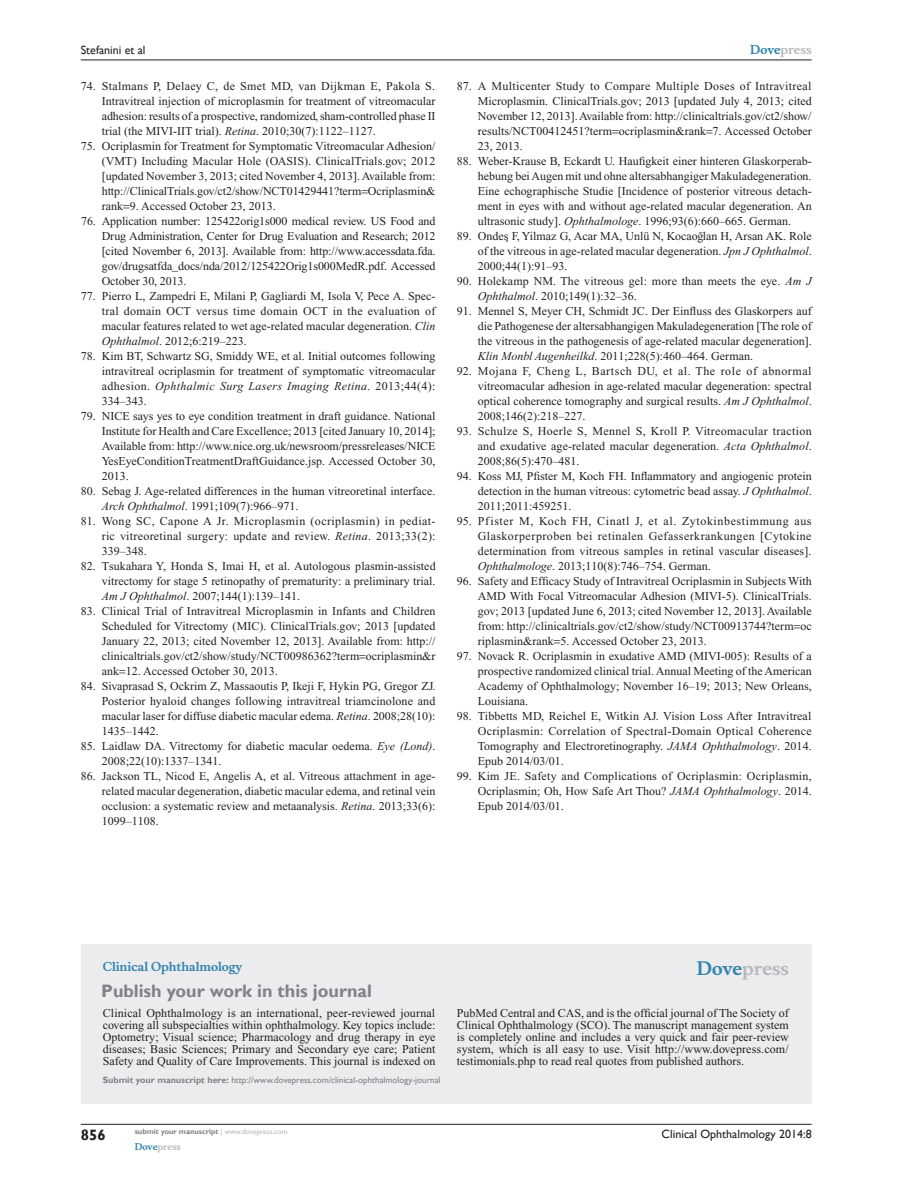
<style>
.page{position:relative;width:918px;height:1188px;background:#fff}
.page>*{position:absolute;margin:0;border:0;box-sizing:border-box;transform-origin:0 0}
.PromBx-H1{font:700 18px "Gill Sans";color:#808285}
.PromBx-Brand{font:700 18px "Musee";color:#b8b9bc}
.t1{font:700 15px "Gill Sans";color:#231f20}
.RefNL2{font:12px/15px "Times New Roman";color:#231f20;text-align:justify}
.PromBx-Tx{font:12px/12px "Times New Roman";color:#231f20;text-align:justify}
.t2{font:12px "Gill Sans";color:#231f20}
.PromBx-JrnlName{font:700 12px "Musee";color:#3485ae}
.t3{font:700 12px "Musee";color:#b8b9bc}
.PromBx-SubmitMssWebA{font:9px "Gill Sans";color:#808285}
.t4{font:700 9px "Musee";color:#b8b9bc}
.t5{font:700 7.5px "Gill Sans";color:#808285}
.s1{font-style:italic}
.s2{color:#3485ae}
.s3{font-weight:700}
.s4{font-weight:400;color:#b8b9bc}
</style>
<div class="page">
<div style="left:81px;top:944px;width:731px;height:159px;background:#ececee"></div>
<hr style="left:81px;top:1124px;width:731px;height:1px;background:#231f20">
<hr style="left:81px;top:60px;width:731px;height:1px;background:#231f20">
<p class="t2" style="left:81px;top:43px;width:66px">Stefanini et al</p>
<p class="RefNL2" style="left:102px;top:79px;width:335px;text-indent:-21px">74. Stalmans P, Delaey C, de Smet MD, van Dijkman E, Pakola S.<br>Intravitreal injection of microplasmin for treatment of vitreomacular adhesion: results of a prospective, randomized, sham-controlled phase II trial (the MIVI-IIT trial). <span class="s1">Retina</span>. 2010;30(7):1122–1127.</p>
<p class="RefNL2" style="left:102px;top:139px;width:335px;text-indent:-21px">75. Ocriplasmin for Treatment for Symptomatic Vitreomacular Adhesion/ (VMT) Including Macular Hole (OASIS). ClinicalTrials.gov; 2012 [updated November 3, 2013; cited November 4, 2013]. Available from: http://ClinicalTrials.gov/ct2/show/NCT01429441?term Ocriplasmin&amp; rank 9. Accessed October 23, 2013.</p>
<p class="RefNL2" style="left:102px;top:214px;width:335px;text-indent:-21px">76. Application number: 125422orig1s000 medical review. US Food and Drug Administration, Center for Drug Evaluation and Research; 2012 [cited November 6, 2013]. Available from: http://www.accessdata.fda. gov/drugsatfda_docs/nda/2012/125422Orig1s000MedR.pdf. Accessed October 30, 2013.</p>
<p class="RefNL2" style="left:102px;top:289px;width:335px;text-indent:-21px">77. Pierro L, Zampedri E, Milani P, Gagliardi M, Isola V, Pece A. Spec&shy;tral domain OCT versus time domain OCT in the evaluation of macular features related to wet age-related macular degeneration. <span class="s1">Clin Ophthalmol</span>. 2012;6:219–223.</p>
<p class="RefNL2" style="left:102px;top:349px;width:335px;text-indent:-21px">78. Kim BT, Schwartz SG, Smiddy WE, et al. Initial outcomes following intravitreal ocriplasmin for treatment of symptomatic vitreomacular adhesion. <span class="s1">Ophthalmic Surg Lasers Imaging Retina</span>. 2013;44(4):<br>334–343.</p>
<p class="RefNL2" style="left:102px;top:409px;width:335px;text-indent:-21px">79. NICE says yes to eye condition treatment in draft guidance. National Institute for Health and Care Excellence; 2013 [cited January 10, 2014]; Available from: http://www.nice.org.uk/newsroom/pressreleases/NICE YesEyeConditionTreatmentDraftGuidance.jsp. Accessed October 30, 2013.</p>
<p class="RefNL2" style="left:102px;top:484px;width:335px;text-indent:-21px">80. Sebag J. Age-related differences in the human vitreoretinal interface.<br><span class="s1">Arch Ophthalmol</span>. 1991;109(7):966–971.</p>
<p class="RefNL2" style="left:102px;top:514px;width:335px;text-indent:-21px">81. Wong SC, Capone A Jr. Microplasmin (ocriplasmin) in pediat&shy;ric vitreoretinal surgery: update and review. <span class="s1">Retina</span>. 2013;33(2):<br>339–348.</p>
<p class="RefNL2" style="left:102px;top:559px;width:335px;text-indent:-21px">82. Tsukahara Y, Honda S, Imai H, et al. Autologous plasmin-assisted vitrectomy for stage 5 retinopathy of prematurity: a preliminary trial.<br><span class="s1">Am J Ophthalmol</span>. 2007;144(1):139–141.</p>
<p class="RefNL2" style="left:102px;top:604px;width:335px;text-indent:-21px">83. Clinical Trial of Intravitreal Microplasmin in Infants and Children Scheduled for Vitrectomy (MIC). ClinicalTrials.gov; 2013 [updated January 22, 2013; cited November 12, 2013]. Available from: http:// clinicaltrials.gov/ct2/show/study/NCT00986362?term ocriplasmin&amp;r ank 12. Accessed October 30, 2013.</p>
<p class="RefNL2" style="left:102px;top:679px;width:335px;text-indent:-21px">84. Sivaprasad S, Ockrim Z, Massaoutis P, Ikeji F, Hykin PG, Gregor ZJ.<br>Posterior hyaloid changes following intravitreal triamcinolone and macular laser for diffuse diabetic macular edema. <span class="s1">Retina</span>. 2008;28(10):<br>1435–1442.</p>
<p class="RefNL2" style="left:102px;top:739px;width:335px;text-indent:-21px">85. Laidlaw DA. Vitrectomy for diabetic macular oedema. <span class="s1">Eye (Lond)</span>.<br>2008;22(10):1337–1341.</p>
<p class="RefNL2" style="left:102px;top:769px;width:335px;text-indent:-21px">86. Jackson TL, Nicod E, Angelis A, et al. Vitreous attachment in age&shy;related macular degeneration, diabetic macular edema, and retinal vein occlusion: a systematic review and metaanalysis. <span class="s1">Retina</span>. 2013;33(6):<br>1099–1108.</p>
<p class="t3" style="left:750px;top:43px;width:63px"><span class="s2">Dove</span>press</p>
<p class="RefNL2" style="left:478px;top:79px;width:335px;text-indent:-21px">87. A Multicenter Study to Compare Multiple Doses of Intravitreal Microplasmin. ClinicalTrials.gov; 2013 [updated July 4, 2013; cited November 12, 2013]. Available from: http://clinicaltrials.gov/ct2/show/ results/NCT00412451?term ocriplasmin&amp;rank 7. Accessed October 23, 2013.</p>
<p class="RefNL2" style="left:478px;top:154px;width:335px;text-indent:-21px">88. Weber-Krause B, Eckardt U. Haufigkeit einer hinteren Glaskorperab&shy;hebung bei Augen mit und ohne altersabhangiger Makuladegeneration.<br>Eine echographische Studie [Incidence of posterior vitreous detach&shy;ment in eyes with and without age-related macular degeneration. An ultrasonic study]. <span class="s1">Ophthalmologe</span>. 1996;93(6):660–665. German.</p>
<p class="RefNL2" style="left:478px;top:229px;width:335px;text-indent:-21px">89. Ondes¸ F, Yilmaz G, Acar MA, Unlü N, Kocaog˘lan H, Arsan AK. Role of the vitreous in age-related macular degeneration. <span class="s1">Jpn J Ophthalmol</span>.<br>2000;44(1):91–93.</p>
<p class="RefNL2" style="left:478px;top:274px;width:335px;text-indent:-21px">90. Holekamp NM. The vitreous gel: more than meets the eye. <span class="s1">Am J<br>Ophthalmol</span>. 2010;149(1):32–36.</p>
<p class="RefNL2" style="left:478px;top:304px;width:335px;text-indent:-21px">91. Mennel S, Meyer CH, Schmidt JC. Der Einfluss des Glaskorpers auf die Pathogenese der altersabhangigen Makuladegeneration [The role of the vitreous in the pathogenesis of age-related macular degeneration].<br><span class="s1">Klin Monbl Augenheilkd</span>. 2011;228(5):460–464. German.</p>
<p class="RefNL2" style="left:478px;top:364px;width:335px;text-indent:-21px">92. Mojana F, Cheng L, Bartsch DU, et al. The role of abnormal vitreomacular adhesion in age-related macular degeneration: spectral optical coherence tomography and surgical results. <span class="s1">Am J Ophthalmol</span>.<br>2008;146(2):218–227.</p>
<p class="RefNL2" style="left:478px;top:424px;width:335px;text-indent:-21px">93. Schulze S, Hoerle S, Mennel S, Kroll P. Vitreomacular traction and exudative age-related macular degeneration. <span class="s1">Acta Ophthalmol</span>.<br>2008;86(5):470–481.</p>
<p class="RefNL2" style="left:478px;top:469px;width:335px;text-indent:-21px">94. Koss MJ, Pfister M, Koch FH. Inflammatory and angiogenic protein detection in the human vitreous: cytometric bead assay. <span class="s1">J Ophthalmol</span>.<br>2011;2011:459251.</p>
<p class="RefNL2" style="left:478px;top:514px;width:335px;text-indent:-21px">95. Pfister M, Koch FH, Cinatl J, et al. Zytokinbestimmung aus Glaskorperproben bei retinalen Gefasserkrankungen [Cytokine determination from vitreous samples in retinal vascular diseases].<br><span class="s1">Ophthalmologe</span>. 2013;110(8):746–754. German.</p>
<p class="RefNL2" style="left:478px;top:574px;width:335px;text-indent:-21px">96. Safety and Efficacy Study of Intravitreal Ocriplasmin in Subjects With AMD With Focal Vitreomacular Adhesion (MIVI-5). ClinicalTrials. gov; 2013 [updated June 6, 2013; cited November 12, 2013]. Available from: http://clinicaltrials.gov/ct2/show/study/NCT00913744?term oc riplasmin&amp;rank 5. Accessed October 23, 2013.</p>
<p class="RefNL2" style="left:478px;top:649px;width:335px;text-indent:-21px">97. Novack R. Ocriplasmin in exudative AMD (MIVI-005): Results of a prospective randomized clinical trial. Annual Meeting of the American Academy of Ophthalmology; November 16–19; 2013; New Orleans, Louisiana.</p>
<p class="RefNL2" style="left:478px;top:709px;width:335px;text-indent:-21px">98. Tibbetts MD, Reichel E, Witkin AJ. Vision Loss After Intravitreal Ocriplasmin: Correlation of Spectral-Domain Optical Coherence Tomography and Electroretinography. <span class="s1">JAMA Ophthalmology</span>. 2014.<br>Epub 2014/03/01.</p>
<p class="RefNL2" style="left:478px;top:769px;width:335px;text-indent:-21px">99. Kim JE. Safety and Complications of Ocriplasmin: Ocriplasmin, Ocriplasmin; Oh, How Safe Art Thou? <span class="s1">JAMA Ophthalmology</span>. 2014.<br>Epub 2014/03/01.</p>
<p class="PromBx-JrnlName" style="left:103px;top:959px;width:141px">Clinical Ophthalmology</p>
<p class="PromBx-H1" style="left:101px;top:980px;width:272px">Publish your work in this journal</p>
<p class="PromBx-Brand" style="left:697px;top:958px;width:94px"><span class="s2">Dove</span>press</p>
<p class="PromBx-Tx" style="left:103px;top:1007px;width:334px">Clinical Ophthalmology is an international, peer-reviewed journal covering all subspecialties within ophthalmology. Key topics include:<br>Optometry; Visual science; Pharmacology and drug therapy in eye diseases; Basic Sciences; Primary and Secondary eye care; Patient Safety and Quality of Care Improvements. This journal is indexed on</p>
<p class="PromBx-Tx" style="left:457px;top:1007px;width:333px">PubMed Central and CAS, and is the official journal of The Society of Clinical Ophthalmology (SCO). The manuscript management system is completely online and includes a very quick and fair peer-review system, which is all easy to use. Visit http://www.dovepress.com/ testimonials.php to read real quotes from published authors.</p>
<p class="PromBx-SubmitMssWebA" style="left:103px;top:1075px;width:339px"><span class="s3">Submit your manuscript here:</span> http://www.dovepress.com/clinical-ophthalmology-journal</p>
<p class="t1" style="left:81px;top:1126px;width:26px">856</p>
<p class="t5" style="left:135px;top:1127px;width:154px">submit your manuscript <span class="s4">| www.dovepress.com</span></p>
<p class="t4" style="left:135px;top:1141px;width:48px"><span class="s2">Dove</span>press</p>
<p class="t2" style="left:662px;top:1127px;width:152px">Clinical Ophthalmology 2014:8</p>
</div>
